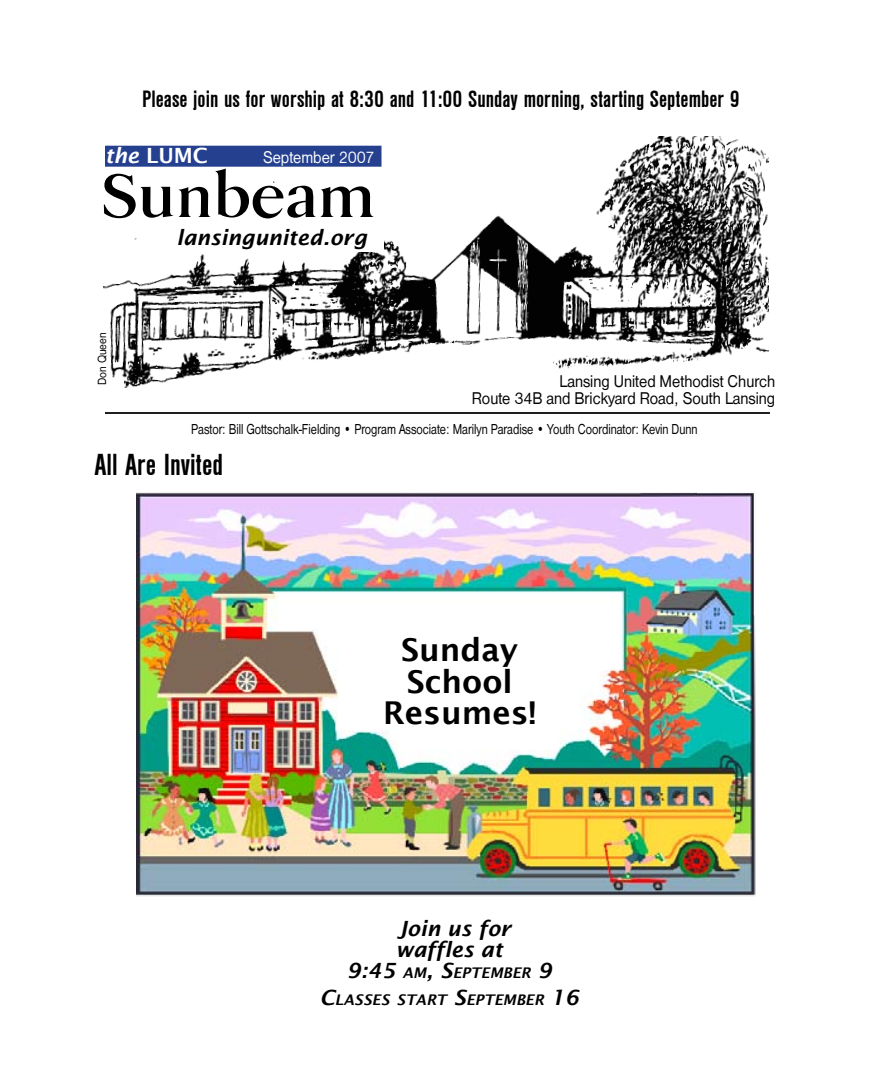
<style>
.page{position:relative;width:882px;height:1071px;background:#fff}
.page>*{position:absolute;margin:0;border:0;box-sizing:border-box;transform-origin:0 0}
.t1{font:600 63px "Danmark URWT";color:#000}
.t2{font:600 31.5px/31.5px "Lucida Sans";color:#000;text-align:center}
.t3{font:700 condensed 31.5px "Nimbus San D";color:#000}
.t4{font:700 condensed 24.5px "Nimbus San D";color:#000}
.t5{font:italic 600 21px/21px "Lucida Sans";color:#000}
.t6{font:600 21px "Lucida Sans";color:#fff}
.t7{font:17.5px/17.5px "Nimbus San D";color:#000;text-align:right;scale:.9 1}
.t8{font:17.5px "Nimbus San D";color:#fff;scale:.9 1}
.t9{font:14.88px "Nimbus San D";color:#000;scale:.8 1}
.t10{font:italic 600 14.7px/26.2px "Lucida Sans";color:#000;text-align:center}
.t11{font:12.25px "Nimbus San D";color:#000;scale:.9 1}
.s1{font-style:italic}
.s2{font-size:21px}
</style>
<div class="page">
<img style="left:103px;top:136px;width:666px;height:256px">
<div style="left:275px;top:170px;width:219px;height:21px;background:#fff"></div>
<svg style="left:458px;top:136px;width:219px;height:56px"></svg>
<svg style="left:103px;top:162px;width:105px;height:29px"></svg>
<div style="left:105px;top:146px;width:277px;height:21px;background:#24408f"></div>
<div style="left:159px;top:229px;width:225px;height:23px;background:#fff"></div>
<hr style="left:105px;top:412px;width:665px;height:2px;background:#000">
<div style="left:192px;top:175px;width:80px;height:11px;background:#fff"></div>
<img style="left:137px;top:492px;width:619px;height:405px">
<h3 class="t4" style="left:142px;top:86px;width:599px">Please join us for worship at 8:30 and 11:00 Sunday morning, starting September 9</h3>
<h3 class="t6" style="left:105px;top:144px;width:104px"><span class="s1">the</span> LUMC</h3>
<p class="t8" style="left:263px;top:147px;width:125px">September 2007</p>
<h1 class="t1" style="left:102px;top:160px;width:276px">Sunbeam</h1>
<p class="t11" style="left:95px;top:385px;width:60px;rotate:-90deg">Don Queen</p>
<h3 class="t5" style="left:176px;top:227px;width:192px">lansingunited.org</h3>
<p class="t7" style="left:472px;top:372px;width:339px">Lansing United Methodist Church<br>Route 34B and Brickyard Road, South Lansing</p>
<p class="t9" style="left:191px;top:420px;width:634px">Pastor: Bill Gottschalk-Fielding • Program Associate: Marilyn Paradise • Youth Coordinator: Kevin Dunn</p>
<h2 class="t3" style="left:94px;top:447px;width:130px">All Are Invited</h2>
<h2 class="t2" style="left:383px;top:634px;width:155px">Sunday<br>School<br>Resumes!</h2>
<h3 class="t5" style="left:396px;top:918px;width:117px">Join us for waffles at</h3>
<p class="t10" style="left:320px;top:960px;width:260px"><span class="s2">9:45</span> am<span class="s2">, S</span>eptember <span class="s2">9<br>C</span>lasses start <span class="s2">S</span>eptember <span class="s2">16</span></p>
</div>
